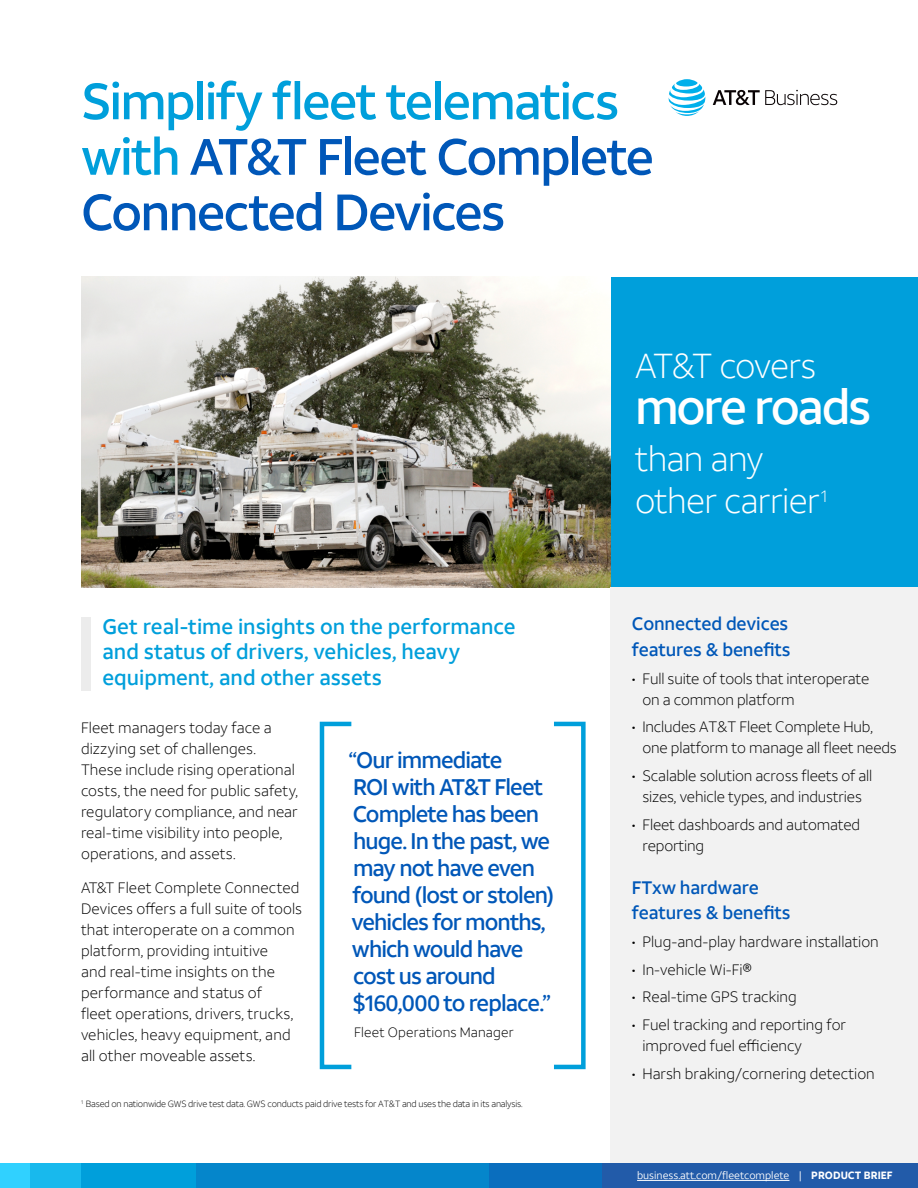
<style>
.page{position:relative;width:918px;height:1188px;background:#fff}
.page>*{position:absolute;margin:0;border:0;box-sizing:border-box;transform-origin:0 0}
.Standard_Title{font:500 51px/55.5px "ATT Aleck Sans";letter-spacing:-.04em;color:#0057b8}
.Callout_Box_Content{font:500 48px "ATT Aleck Sans";letter-spacing:-.045em;color:#fff}
.Callout_Box_Content-2{font:300 34.5px/42px "ATT Aleck Sans";letter-spacing:-.02em;color:#fff}
.Copy_Callout{font:500 22.5px/27px "ATT Aleck Sans";letter-spacing:-.04em;color:#0057b8}
.Callout{font:500 21px/25.5px "ATT Aleck Sans";color:#009fdb}
.Bullet_Title{font:500 18px/25.5px "ATT Aleck Sans";letter-spacing:-.01em;color:#0057b8}
.Paragraph_Copy{font:300 15px/21px "ATT Aleck Sans";color:#000}
.t1{font:300 13.5px "ATT Aleck Sans";letter-spacing:.015em;color:#000}
.t2{font:10.5px "ATT Aleck Sans";color:#fff}
.Legal{font:300 9px "ATT Aleck Sans";letter-spacing:-.02em;color:#000}
.s1{color:#009fdb}
.s2{font-weight:700}
</style>
<div class="page">
<div style="left:602px;top:1163px;width:316px;height:25px;background:#225ba9"></div>
<div style="left:489px;top:1163px;width:113px;height:25px;background:#0a6ebe"></div>
<div style="left:195px;top:1163px;width:294px;height:25px;background:#0586cb"></div>
<div style="left:81px;top:1163px;width:114px;height:25px;background:#009fdb"></div>
<div style="left:0;top:1163px;width:31px;height:25px;background:#30d1ff"></div>
<div style="left:31px;top:1163px;width:50px;height:25px;background:#18b9ed"></div>
<hr style="left:637px;top:1180px;width:152px;height:1px;background:#fff">
<svg style="left:669px;top:79px;width:36px;height:37px"></svg>
<svg style="left:713px;top:90px;width:124px;height:15px"></svg>
<div style="left:610px;top:277px;width:308px;height:311px;background:#009fdb"></div>
<img style="left:81px;top:277px;width:529px;height:311px">
<div style="left:610px;top:588px;width:308px;height:575px;background:#f2f2f2"></div>
<div style="left:81px;top:617px;width:9px;height:73px;background:#e6e6e6"></div>
<div style="left:320px;top:722px;width:34px;height:347px;border:4px solid #009fdb"></div>
<div style="left:552px;top:722px;width:34px;height:347px;border:4px solid #009fdb"></div>
<p class="Standard_Title" style="left:81px;top:74px;width:575px"><span class="s1">Simplify fleet telematics with</span> AT&amp;T Fleet Complete<br>Connected Devices</p>
<p class="Callout" style="left:102px;top:614px;width:415px">Get real-time insights on the performance and status of drivers, vehicles, heavy equipment, and other assets</p>
<p class="Paragraph_Copy" style="left:81px;top:717px;width:219px">Fleet managers today face a dizzying set of challenges.<br>These include rising operational costs, the need for public safety, regulatory compliance, and near real-time visibility into people, operations, and assets.</p>
<p class="Paragraph_Copy" style="left:81px;top:878px;width:223px">AT&amp;T Fleet Complete Connected<br>Devices offers a full suite of tools that interoperate on a common platform, providing intuitive<br>and real-time insights on the performance and status of<br>fleet operations, drivers, trucks, vehicles, heavy equipment, and all other moveable assets.</p>
<p class="Copy_Callout" style="left:348px;top:747px;width:208px">“Our immediate<br>ROI with AT&amp;T Fleet<br>Complete has been huge. In the past, we may not have even found (lost or stolen) vehicles for months, which would have cost us around $160,000 to replace.”</p>
<p class="t1" style="left:354px;top:1024px;width:161px">Fleet Operations Manager</p>
<p class="Legal" style="left:81px;top:1098px;width:443px"><sup>1</sup> Based on nationwide GWS drive test data. GWS conducts paid drive tests for AT&amp;T and uses the data in its analysis.</p>
<p class="Callout_Box_Content-2" style="left:635px;top:344px;width:183px">AT&amp;T covers</p>
<p class="Callout_Box_Content" style="left:635px;top:377px;width:238px">more roads</p>
<p class="Callout_Box_Content-2" style="left:635px;top:437px;width:194px">than any other carrier<sup>1</sup></p>
<p class="Bullet_Title" style="left:632px;top:611px;width:160px">Connected devices features &amp; benefits</p>
<p class="Paragraph_Copy" style="left:642px;top:668px;width:229px;text-indent:-10px">• Full suite of tools that interoperate on a common platform</p>
<p class="Paragraph_Copy" style="left:642px;top:717px;width:256px;text-indent:-10px">• Includes AT&amp;T Fleet Complete Hub, one platform to manage all fleet needs</p>
<p class="Paragraph_Copy" style="left:632px;top:765px;width:242px;text-align:center">• Scalable solution across fleets of all sizes, vehicle types, and industries</p>
<p class="Paragraph_Copy" style="left:642px;top:814px;width:219px;text-indent:-10px">• Fleet dashboards and automated reporting</p>
<p class="Bullet_Title" style="left:632px;top:875px;width:160px">FTxw hardware features &amp; benefits</p>
<p class="Paragraph_Copy" style="left:632px;top:931px;width:248px">• Plug-and-play hardware installation</p>
<p class="Paragraph_Copy" style="left:632px;top:959px;width:121px">• In-vehicle Wi-Fi®</p>
<p class="Paragraph_Copy" style="left:632px;top:987px;width:166px">• Real-time GPS tracking</p>
<p class="Paragraph_Copy" style="left:642px;top:1014px;width:205px;text-indent:-10px">• Fuel tracking and reporting for improved fuel efficiency</p>
<p class="Paragraph_Copy" style="left:632px;top:1063px;width:244px">• Harsh braking/cornering detection</p>
<p class="t2" style="left:637px;top:1169px;width:257px">business.att.com/fleetcomplete | <span class="s2">PRODUCT BRIEF</span></p>
</div>
